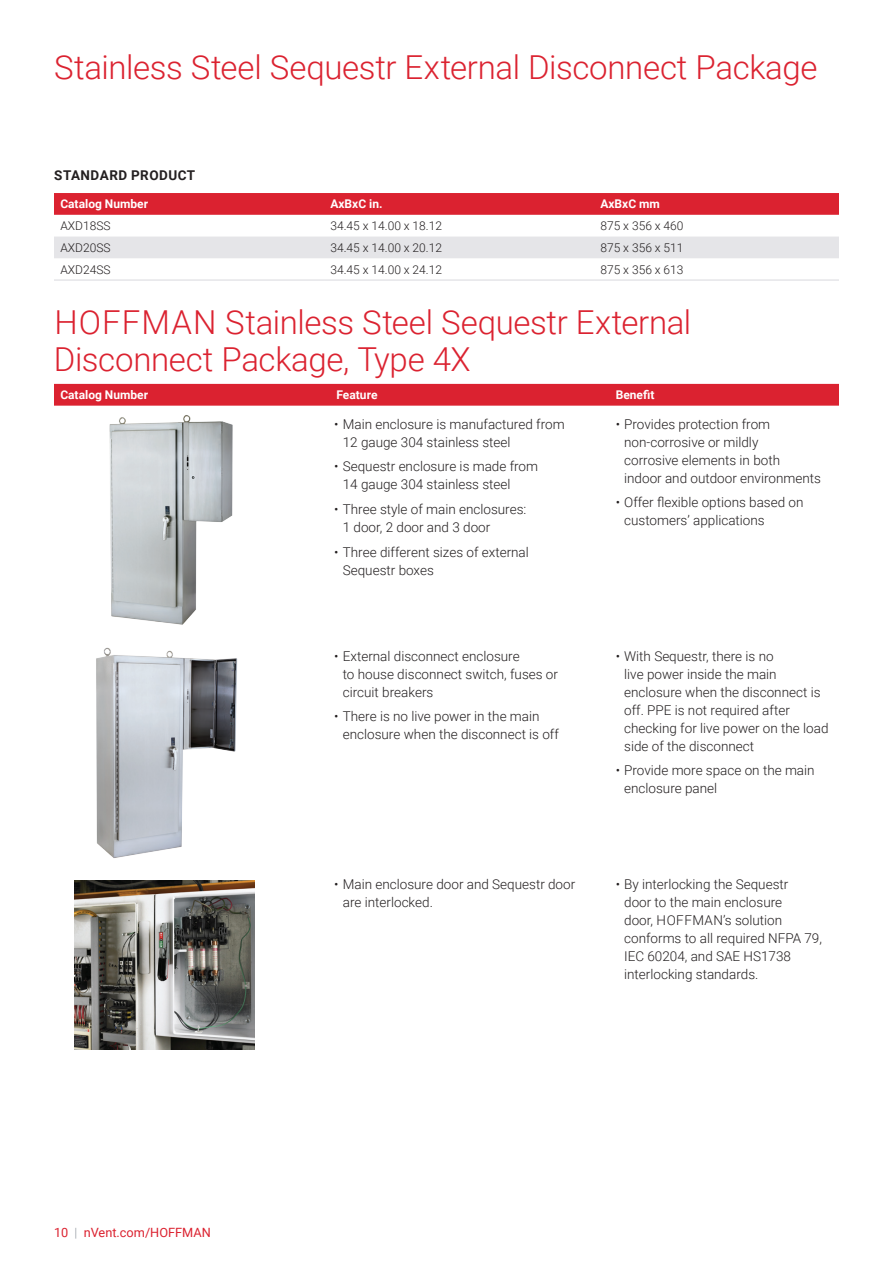
<style>
.page{position:relative;width:893px;height:1263px;background:#fff}
.page>*{position:absolute;margin:0;border:0;box-sizing:border-box;transform-origin:0 0}
.t1{font:300 33px/37.5px "Roboto";letter-spacing:-.01em;color:#db2230}
.t2{font:300 13.5px/18px "Roboto";color:#231f20}
.t3{font:700 13.5px "Roboto";letter-spacing:.035em;color:#231f20}
.t4{font:12.75px "Roboto";color:#db2230}
.t5{font:300 12px "Roboto";color:#231f20}
.t6{font:700 12px "Roboto";color:#fff}
.s1{font-weight:300;color:#8f959e}
</style>
<div class="page">
<div style="left:54px;top:193px;width:785px;height:22px;background:#db2230"></div>
<div style="left:54px;top:237px;width:785px;height:21px;background:#e5e5e8"></div>
<hr style="left:54px;top:279px;width:270px;height:2px;background:#e5e5e8">
<hr style="left:324px;top:279px;width:270px;height:2px;background:#e5e5e8">
<hr style="left:594px;top:279px;width:245px;height:2px;background:#e5e5e8">
<div style="left:54px;top:384px;width:785px;height:22px;background:#db2230"></div>
<img style="left:109px;top:415px;width:124px;height:210px">
<img style="left:96px;top:647px;width:142px;height:211px">
<img style="left:74px;top:881px;width:180px;height:168px">
<h1 class="t1" style="left:54px;top:47px;width:765px">Stainless Steel Sequestr External Disconnect Package</h1>
<p class="t3" style="left:54px;top:166px;width:143px">STANDARD PRODUCT</p>
<p class="t6" style="left:60px;top:196px;width:89px">Catalog Number</p>
<p class="t6" style="left:330px;top:196px;width:54px">AxBxC in.</p>
<p class="t6" style="left:600px;top:196px;width:61px">AxBxC mm</p>
<p class="t5" style="left:60px;top:217px;width:52px">AXD18SS</p>
<p class="t5" style="left:330px;top:217px;width:113px">34.45 x 14.00 x 18.12</p>
<p class="t5" style="left:600px;top:217px;width:85px">875 x 356 x 460</p>
<p class="t5" style="left:60px;top:239px;width:52px">AXD20SS</p>
<p class="t5" style="left:330px;top:239px;width:113px">34.45 x 14.00 x 20.12</p>
<p class="t5" style="left:600px;top:239px;width:85px">875 x 356 x 511</p>
<p class="t5" style="left:60px;top:261px;width:52px">AXD24SS</p>
<p class="t5" style="left:330px;top:261px;width:113px">34.45 x 14.00 x 24.12</p>
<p class="t5" style="left:600px;top:261px;width:85px">875 x 356 x 613</p>
<h1 class="t1" style="left:54px;top:302px;width:639px">HOFFMAN Stainless Steel Sequestr External<br>Disconnect Package, Type 4X</h1>
<p class="t6" style="left:60px;top:387px;width:89px">Catalog Number</p>
<p class="t6" style="left:336px;top:387px;width:43px">Feature</p>
<p class="t6" style="left:616px;top:387px;width:40px">Benefit</p>
<p class="t2" style="left:343px;top:414px;width:223px;text-indent:-9px">• Main enclosure is manufactured from<br>12 gauge 304 stainless steel</p>
<p class="t2" style="left:343px;top:457px;width:197px;text-indent:-9px">• Sequestr enclosure is made from<br>14 gauge 304 stainless steel</p>
<p class="t2" style="left:343px;top:500px;width:185px;text-indent:-9px">• Three style of main enclosures:<br>1 door, 2 door and 3 door</p>
<p class="t2" style="left:343px;top:543px;width:188px;text-indent:-9px">• Three different sizes of external<br>Sequestr boxes</p>
<p class="t2" style="left:624px;top:414px;width:198px;text-indent:-9px">• Provides protection from non-corrosive or mildly<br>corrosive elements in both<br>indoor and outdoor environments</p>
<p class="t2" style="left:624px;top:493px;width:181px;text-indent:-9px">• Offer flexible options based on customers’ applications</p>
<p class="t2" style="left:343px;top:646px;width:217px;text-indent:-9px">• External disconnect enclosure<br>to house disconnect switch, fuses or circuit breakers</p>
<p class="t2" style="left:343px;top:707px;width:218px;text-indent:-9px">• There is no live power in the main enclosure when the disconnect is off</p>
<p class="t2" style="left:624px;top:646px;width:206px;text-indent:-9px">• With Sequestr, there is no<br>live power inside the main enclosure when the disconnect is off. PPE is not required after checking for live power on the load side of the disconnect</p>
<p class="t2" style="left:624px;top:761px;width:192px;text-indent:-9px">• Provide more space on the main enclosure panel</p>
<p class="t4" style="left:54px;top:1223px;width:158px">10 <span class="s1">|</span> nVent.com/HOFFMAN</p>
<p class="t2" style="left:343px;top:875px;width:234px;text-indent:-9px">• Main enclosure door and Sequestr door are interlocked.</p>
<p class="t2" style="left:624px;top:875px;width:199px;text-indent:-8px">• By interlocking the Sequestr<br>door to the main enclosure<br>door, HOFFMAN’s solution conforms to all required NFPA 79,<br>IEC 60204, and SAE HS1738 interlocking standards.</p>
</div>
